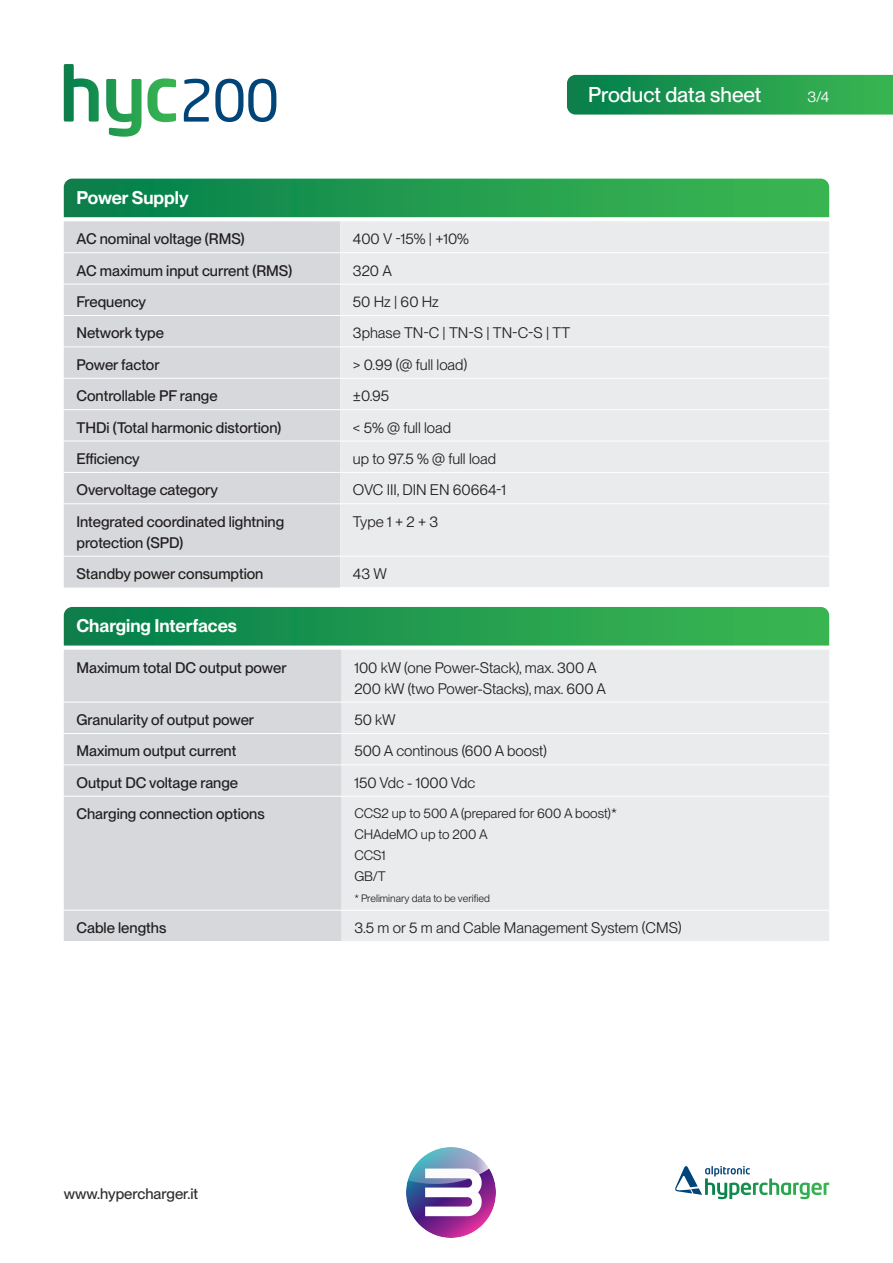
<style>
.page{position:relative;width:893px;height:1263px;background:#fff}
.page>*{position:absolute;margin:0;border:0;box-sizing:border-box;transform-origin:0 0}
.t1{font:500 21px "PP Neue Montreal";color:#fff}
.Tabelle_Header{font:600 18px "PP Neue Montreal";color:#fff}
.Tabelle_Kategorien{font:500 15px/21px "PP Neue Montreal";color:#231f20}
.table_text{font:15px "PP Neue Montreal";color:#231f20}
.Tabelle_Beschreibung{font:15px "PP Neue Montreal";color:#231f20}
.t2{font:500 15px "PP Neue Montreal";color:#312f30}
.Tabelle_Beschreibung_Marginaltext{font:15px "PP Neue Montreal";color:#231f20}
.t3{font:15px "PP Neue Montreal";color:#fff}
.Tabelle_Beschreibung-2{font:13.5px "PP Neue Montreal";color:#231f20}
.Tabelle_Beschreibung-3{font:10.5px "PP Neue Montreal";color:#231f20}
</style>
<div class="page">
<svg style="left:675px;top:1166px;width:154px;height:33px"></svg>
<svg style="left:567px;top:75px;width:326px;height:40px;background:#239b50"></svg>
<svg style="left:64px;top:64px;width:35px;height:58px"></svg>
<svg style="left:106px;top:79px;width:36px;height:58px"></svg>
<svg style="left:148px;top:78px;width:28px;height:44px"></svg>
<svg style="left:184px;top:79px;width:25px;height:43px"></svg>
<svg style="left:215px;top:79px;width:61px;height:43px"></svg>
<div style="left:64px;top:650px;width:278px;height:291px;background:#d6d8db"></div>
<div style="left:342px;top:650px;width:487px;height:291px;background:#e9ebec"></div>
<hr style="left:64px;top:702px;width:278px;height:1px;background:#fff">
<hr style="left:342px;top:702px;width:487px;height:1px;background:#fff">
<hr style="left:64px;top:733px;width:278px;height:1px;background:#fff">
<hr style="left:342px;top:733px;width:487px;height:1px;background:#fff">
<hr style="left:64px;top:764px;width:278px;height:1px;background:#fff">
<hr style="left:342px;top:764px;width:487px;height:1px;background:#fff">
<hr style="left:64px;top:796px;width:278px;height:1px;background:#fff">
<hr style="left:342px;top:796px;width:487px;height:1px;background:#fff">
<hr style="left:64px;top:910px;width:278px;height:1px;background:#fff">
<hr style="left:342px;top:910px;width:487px;height:1px;background:#fff">
<svg style="left:64px;top:607px;width:765px;height:38px;background:#219b4e"></svg>
<div style="left:64px;top:221px;width:276px;height:366px;background:#d6d8db"></div>
<div style="left:340px;top:221px;width:489px;height:366px;background:#e9ebec"></div>
<hr style="left:64px;top:252px;width:276px;height:1px;background:#fff">
<hr style="left:340px;top:252px;width:489px;height:1px;background:#fff">
<hr style="left:64px;top:284px;width:276px;height:1px;background:#fff">
<hr style="left:340px;top:284px;width:489px;height:1px;background:#fff">
<hr style="left:64px;top:315px;width:276px;height:1px;background:#fff">
<hr style="left:340px;top:315px;width:489px;height:1px;background:#fff">
<hr style="left:64px;top:346px;width:276px;height:1px;background:#fff">
<hr style="left:340px;top:346px;width:489px;height:1px;background:#fff">
<hr style="left:64px;top:378px;width:276px;height:1px;background:#fff">
<hr style="left:340px;top:378px;width:489px;height:1px;background:#fff">
<hr style="left:64px;top:409px;width:276px;height:1px;background:#fff">
<hr style="left:340px;top:409px;width:489px;height:1px;background:#fff">
<hr style="left:64px;top:441px;width:276px;height:1px;background:#fff">
<hr style="left:340px;top:441px;width:489px;height:1px;background:#fff">
<hr style="left:64px;top:472px;width:276px;height:1px;background:#fff">
<hr style="left:340px;top:472px;width:489px;height:1px;background:#fff">
<hr style="left:64px;top:503px;width:276px;height:1px;background:#fff">
<hr style="left:340px;top:503px;width:489px;height:1px;background:#fff">
<hr style="left:64px;top:556px;width:276px;height:1px;background:#fff">
<hr style="left:340px;top:556px;width:489px;height:1px;background:#fff">
<svg style="left:64px;top:179px;width:765px;height:38px;background:#219b4e"></svg>
<img style="left:406px;top:1148px;width:90px;height:89px">
<h1 class="t1" style="left:588px;top:82px;width:175px">Product data sheet</h1>
<p class="t3" style="left:807px;top:88px;width:23px">3/4</p>
<p class="Tabelle_Header" style="left:77px;top:187px;width:114px">Power Supply</p>
<p class="Tabelle_Kategorien" style="left:77px;top:228px;width:170px">AC nominal voltage (RMS)</p>
<p class="table_text" style="left:353px;top:230px;width:118px">400 V -15% | +10%</p>
<p class="Tabelle_Kategorien" style="left:77px;top:260px;width:217px">AC maximum input current (RMS)</p>
<p class="table_text" style="left:353px;top:262px;width:41px">320 A</p>
<p class="Tabelle_Kategorien" style="left:77px;top:291px;width:71px">Frequency</p>
<p class="table_text" style="left:353px;top:293px;width:87px">50 Hz | 60 Hz</p>
<p class="Tabelle_Kategorien" style="left:77px;top:323px;width:89px">Network type</p>
<p class="table_text" style="left:353px;top:324px;width:219px">3phase TN-C | TN-S | TN-C-S | TT</p>
<p class="Tabelle_Kategorien" style="left:77px;top:354px;width:85px">Power factor</p>
<p class="table_text" style="left:353px;top:356px;width:116px">&gt; 0.99 (@ full load)</p>
<p class="Tabelle_Kategorien" style="left:77px;top:385px;width:143px">Controllable PF range</p>
<p class="table_text" style="left:353px;top:387px;width:38px">±0.95</p>
<p class="Tabelle_Kategorien" style="left:77px;top:417px;width:206px">THDi (Total harmonic distortion)</p>
<p class="Tabelle_Beschreibung" style="left:353px;top:418px;width:100px">&lt; 5% @ full load</p>
<p class="Tabelle_Kategorien" style="left:77px;top:448px;width:65px">Efficiency</p>
<p class="table_text" style="left:353px;top:450px;width:145px">up to 97.5 % @ full load</p>
<p class="Tabelle_Kategorien" style="left:77px;top:480px;width:143px">Overvoltage category</p>
<p class="table_text" style="left:353px;top:481px;width:155px">OVC III, DIN EN 60664-1</p>
<p class="Tabelle_Kategorien" style="left:77px;top:511px;width:209px">Integrated coordinated lightning protection (SPD)</p>
<p class="table_text" style="left:353px;top:513px;width:87px">Type 1 + 2 + 3</p>
<p class="Tabelle_Kategorien" style="left:77px;top:563px;width:188px">Standby power consumption</p>
<p class="table_text" style="left:353px;top:565px;width:35px">43 W</p>
<p class="Tabelle_Header" style="left:77px;top:615px;width:162px">Charging Interfaces</p>
<p class="Tabelle_Kategorien" style="left:77px;top:657px;width:212px">Maximum total DC output power</p>
<p class="Tabelle_Beschreibung" style="left:354px;top:658px;width:244px">100 kW (one Power-Stack), max. 300 A</p>
<p class="Tabelle_Beschreibung" style="left:354px;top:679px;width:253px">200 kW (two Power-Stacks), max. 600 A</p>
<p class="Tabelle_Kategorien" style="left:77px;top:709px;width:179px">Granularity of output power</p>
<p class="Tabelle_Beschreibung_Marginaltext" style="left:354px;top:711px;width:43px">50 kW</p>
<p class="Tabelle_Kategorien" style="left:77px;top:741px;width:161px">Maximum output current</p>
<p class="Tabelle_Beschreibung" style="left:354px;top:742px;width:194px">500 A continous (600 A boost)</p>
<p class="Tabelle_Kategorien" style="left:77px;top:772px;width:163px">Output DC voltage range</p>
<p class="Tabelle_Beschreibung" style="left:354px;top:774px;width:123px">150 Vdc - 1000 Vdc</p>
<p class="Tabelle_Kategorien" style="left:77px;top:803px;width:190px">Charging connection options</p>
<p class="Tabelle_Beschreibung-2" style="left:354px;top:805px;width:264px">CCS2 up to 500 A (prepared for 600 A boost)*</p>
<p class="Tabelle_Beschreibung-2" style="left:354px;top:826px;width:135px">CHAdeMO up to 200 A</p>
<p class="Tabelle_Beschreibung-2" style="left:354px;top:847px;width:33px">CCS1</p>
<p class="Tabelle_Beschreibung-2" style="left:354px;top:868px;width:33px">GB/T</p>
<p class="Tabelle_Beschreibung-3" style="left:354px;top:892px;width:137px">* Preliminary data to be verified</p>
<p class="Tabelle_Kategorien" style="left:77px;top:917px;width:91px">Cable lengths</p>
<p class="table_text" style="left:354px;top:919px;width:329px">3.5 m or 5 m and Cable Management System (CMS)</p>
<p class="t2" style="left:64px;top:1185px;width:136px">www.hypercharger.it</p>
</div>
